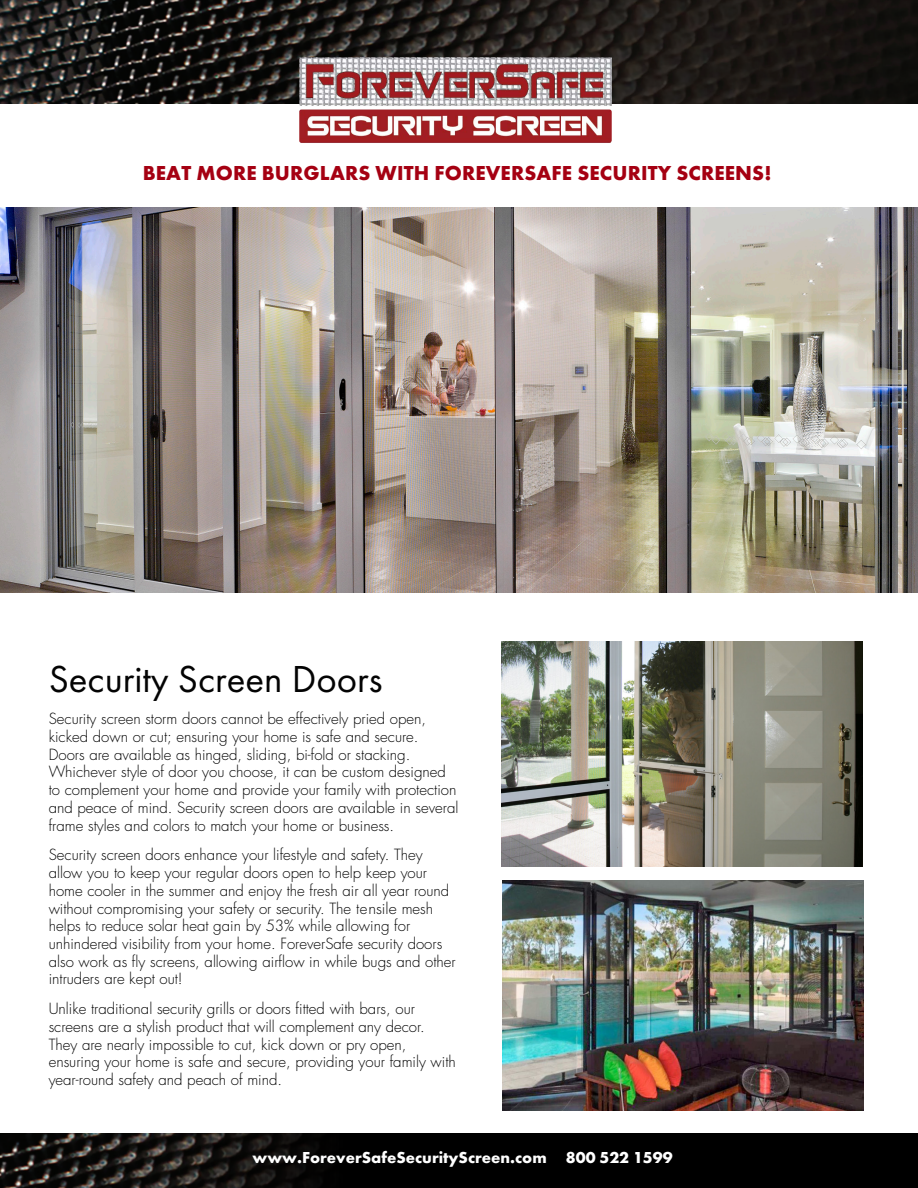
<style>
.page{position:relative;width:918px;height:1188px;background:#fff}
.page>*{position:absolute;margin:0;border:0;box-sizing:border-box;transform-origin:0 0}
.t1{font:39px "Futura PT";color:#030303}
.t2{font:700 21px "Futura PT";letter-spacing:.005em;color:#a50012}
.t3{font:700 16.5px "Futura PT";color:#fff}
.t4{font:300 15px/17.7px "Futura";color:#030303}
</style>
<div class="page">
<img style="left:0;top:207px;width:918px;height:385px">
<img style="left:0;top:0;width:918px;height:104px">
<svg style="left:0;top:1134px;width:918px;height:54px;background:#0a0908"></svg>
<img style="left:501px;top:641px;width:362px;height:226px">
<img style="left:503px;top:880px;width:361px;height:230px">
<img style="left:300px;top:57px;width:311px;height:86px">
<p class="t2" style="left:143px;top:160px;width:630px">BEAT MORE BURGLARS WITH FOREVERSAFE SECURITY SCREENS!</p>
<p class="t1" style="left:49px;top:656px;width:335px">Security Screen Doors</p>
<p class="t4" style="left:49px;top:710px;width:411px">Security screen storm doors cannot be effectively pried open, kicked down or cut; ensuring your home is safe and secure.<br>Doors are available as hinged, sliding, bi-fold or stacking.<br>Whichever style of door you choose, it can be custom designed to complement your home and provide your family with protection and peace of mind. Security screen doors are available in several frame styles and colors to match your home or business.</p>
<p class="t4" style="left:49px;top:846px;width:409px">Security screen doors enhance your lifestyle and safety. They allow you to keep your regular doors open to help keep your home cooler in the summer and enjoy the fresh air all year round without compromising your safety or security. The tensile mesh helps to reduce solar heat gain by 53% while allowing for unhindered visibility from your home. ForeverSafe security doors also work as fly screens, allowing airflow in while bugs and other intruders are kept out!</p>
<p class="t4" style="left:49px;top:1000px;width:409px">Unlike traditional security grills or doors fitted with bars, our screens are a stylish product that will complement any decor.<br>They are nearly impossible to cut, kick down or pry open, ensuring your home is safe and secure, providing your family with year-round safety and peach of mind.</p>
<p class="t3" style="left:253px;top:1146px;width:422px">www.ForeverSafeSecurityScreen.com 800 522 1599</p>
</div>
